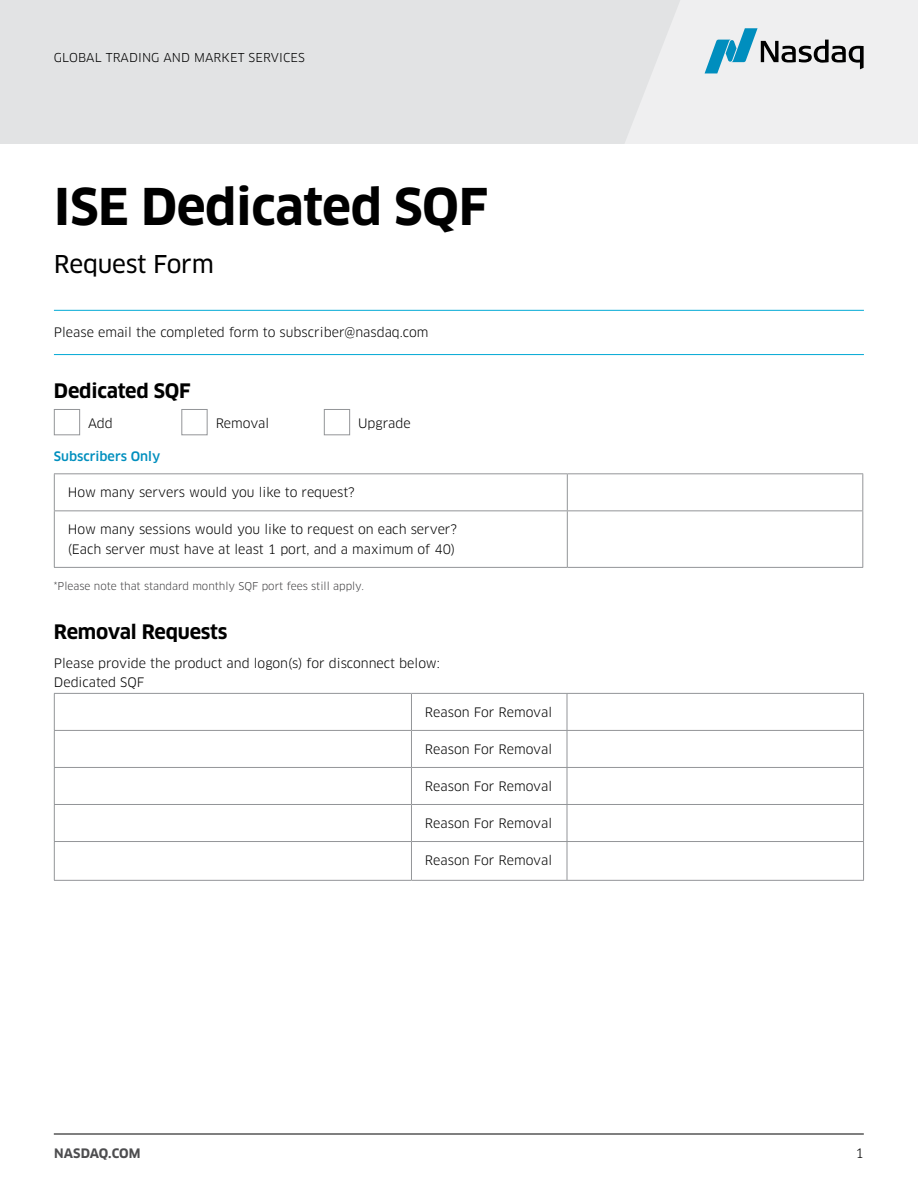
<style>
.page{position:relative;width:918px;height:1188px;background:#fff}
.page>*{position:absolute;margin:0;border:0;box-sizing:border-box;transform-origin:0 0}
.t1{font:700 49.5px "Clan Pro";letter-spacing:-.01em;color:#000}
.t2{font:24px "Clan Pro News";letter-spacing:-.01em;color:#000}
.t3{font:700 19.5px "Clan Pro";letter-spacing:-.01em;color:#000}
.t4{font:12.75px/19.5px "Clan Pro";color:#000}
.t5{font:500 12.75px "Clan Pro";color:#008fbe}
.t6{font:700 12.75px "Clan Pro";letter-spacing:.01em;color:#4d4d4f}
.t7{font:12px "Clan Pro";letter-spacing:.01em;color:#000}
.t8{font:10.5px "Clan Pro";color:#414042}
</style>
<div class="page">
<hr style="left:54px;top:310px;width:810px;height:1px;background:#00a9d5">
<hr style="left:54px;top:354px;width:810px;height:1px;background:#00a9d5">
<div style="left:54px;top:409px;width:26px;height:26px;border:1px solid #939598"></div>
<div style="left:181px;top:409px;width:27px;height:26px;border:1px solid #939598"></div>
<div style="left:324px;top:409px;width:26px;height:26px;border:1px solid #939598"></div>
<hr style="left:54px;top:473px;width:513px;height:1px;background:#939598">
<hr style="left:54px;top:474px;width:1px;height:36px;background:#939598">
<hr style="left:567px;top:473px;width:296px;height:1px;background:#939598">
<hr style="left:567px;top:474px;width:1px;height:36px;background:#939598">
<hr style="left:862px;top:474px;width:1px;height:36px;background:#939598">
<hr style="left:54px;top:510px;width:513px;height:1px;background:#939598">
<hr style="left:54px;top:511px;width:1px;height:56px;background:#939598">
<hr style="left:567px;top:510px;width:296px;height:1px;background:#939598">
<hr style="left:567px;top:511px;width:1px;height:56px;background:#939598">
<hr style="left:862px;top:511px;width:1px;height:56px;background:#939598">
<hr style="left:54px;top:567px;width:513px;height:1px;background:#939598">
<hr style="left:567px;top:567px;width:296px;height:1px;background:#939598">
<hr style="left:54px;top:693px;width:357px;height:1px;background:#939598">
<hr style="left:54px;top:694px;width:1px;height:36px;background:#939598">
<hr style="left:411px;top:693px;width:156px;height:1px;background:#939598">
<hr style="left:411px;top:694px;width:1px;height:36px;background:#939598">
<hr style="left:567px;top:693px;width:297px;height:1px;background:#939598">
<hr style="left:567px;top:694px;width:1px;height:36px;background:#939598">
<hr style="left:863px;top:694px;width:1px;height:36px;background:#939598">
<hr style="left:54px;top:730px;width:357px;height:1px;background:#939598">
<hr style="left:54px;top:731px;width:1px;height:36px;background:#939598">
<hr style="left:411px;top:730px;width:156px;height:1px;background:#939598">
<hr style="left:411px;top:731px;width:1px;height:36px;background:#939598">
<hr style="left:567px;top:730px;width:297px;height:1px;background:#939598">
<hr style="left:567px;top:731px;width:1px;height:36px;background:#939598">
<hr style="left:863px;top:731px;width:1px;height:36px;background:#939598">
<hr style="left:54px;top:767px;width:357px;height:1px;background:#939598">
<hr style="left:54px;top:768px;width:1px;height:36px;background:#939598">
<hr style="left:411px;top:767px;width:156px;height:1px;background:#939598">
<hr style="left:411px;top:768px;width:1px;height:36px;background:#939598">
<hr style="left:567px;top:767px;width:297px;height:1px;background:#939598">
<hr style="left:567px;top:768px;width:1px;height:36px;background:#939598">
<hr style="left:863px;top:768px;width:1px;height:36px;background:#939598">
<hr style="left:54px;top:804px;width:357px;height:1px;background:#939598">
<hr style="left:54px;top:805px;width:1px;height:36px;background:#939598">
<hr style="left:411px;top:804px;width:156px;height:1px;background:#939598">
<hr style="left:411px;top:805px;width:1px;height:36px;background:#939598">
<hr style="left:567px;top:804px;width:297px;height:1px;background:#939598">
<hr style="left:567px;top:805px;width:1px;height:36px;background:#939598">
<hr style="left:863px;top:805px;width:1px;height:36px;background:#939598">
<hr style="left:54px;top:841px;width:357px;height:1px;background:#939598">
<hr style="left:54px;top:842px;width:1px;height:38px;background:#939598">
<hr style="left:411px;top:841px;width:156px;height:1px;background:#939598">
<hr style="left:411px;top:842px;width:1px;height:38px;background:#939598">
<hr style="left:567px;top:841px;width:297px;height:1px;background:#939598">
<hr style="left:567px;top:842px;width:1px;height:38px;background:#939598">
<hr style="left:863px;top:842px;width:1px;height:38px;background:#939598">
<hr style="left:54px;top:880px;width:357px;height:1px;background:#939598">
<hr style="left:411px;top:880px;width:156px;height:1px;background:#939598">
<hr style="left:567px;top:880px;width:297px;height:1px;background:#939598">
<hr style="left:54px;top:1134px;width:810px;height:1px;background:#000">
<div style="left:0;top:0;width:918px;height:144px;background:#e2e3e4"></div>
<svg style="left:625px;top:0;width:293px;height:144px"></svg>
<p class="t7" style="left:54px;top:51px;width:253px">GLOBAL TRADING AND MARKET SERVICES</p>
<h1 class="t1" style="left:54px;top:178px;width:436px">ISE Dedicated SQF</h1>
<h2 class="t2" style="left:54px;top:250px;width:161px">Request Form</h2>
<p class="t4" style="left:54px;top:323px;width:376px">Please email the completed form to subscriber@nasdaq.com</p>
<h3 class="t3" style="left:54px;top:379px;width:138px">Dedicated SQF</h3>
<p class="t4" style="left:88px;top:413px;width:26px">Add</p>
<p class="t4" style="left:216px;top:413px;width:55px">Removal</p>
<p class="t4" style="left:358px;top:413px;width:54px">Upgrade</p>
<p class="t5" style="left:54px;top:449px;width:108px">Subscribers Only</p>
<p class="t4" style="left:68px;top:483px;width:289px">How many servers would you like to request?</p>
<p class="t4" style="left:68px;top:520px;width:391px">How many sessions would you like to request on each server? (Each server must have at least 1 port, and a maximum of 40)</p>
<p class="t8" style="left:54px;top:580px;width:312px">*Please note that standard monthly SQF port fees still apply.</p>
<h3 class="t3" style="left:54px;top:621px;width:175px">Removal Requests</h3>
<p class="t4" style="left:54px;top:653px;width:388px">Please provide the product and logon(s) for disconnect below:<br>Dedicated SQF</p>
<p class="t4" style="left:425px;top:702px;width:129px">Reason For Removal</p>
<p class="t4" style="left:425px;top:740px;width:129px">Reason For Removal</p>
<p class="t4" style="left:425px;top:777px;width:129px">Reason For Removal</p>
<p class="t4" style="left:425px;top:814px;width:129px">Reason For Removal</p>
<p class="t4" style="left:425px;top:851px;width:129px">Reason For Removal</p>
<p class="t6" style="left:54px;top:1146px;width:88px">NASDAQ.COM</p>
<p class="t4" style="left:855px;top:1144px;width:10px">1</p>
</div>
